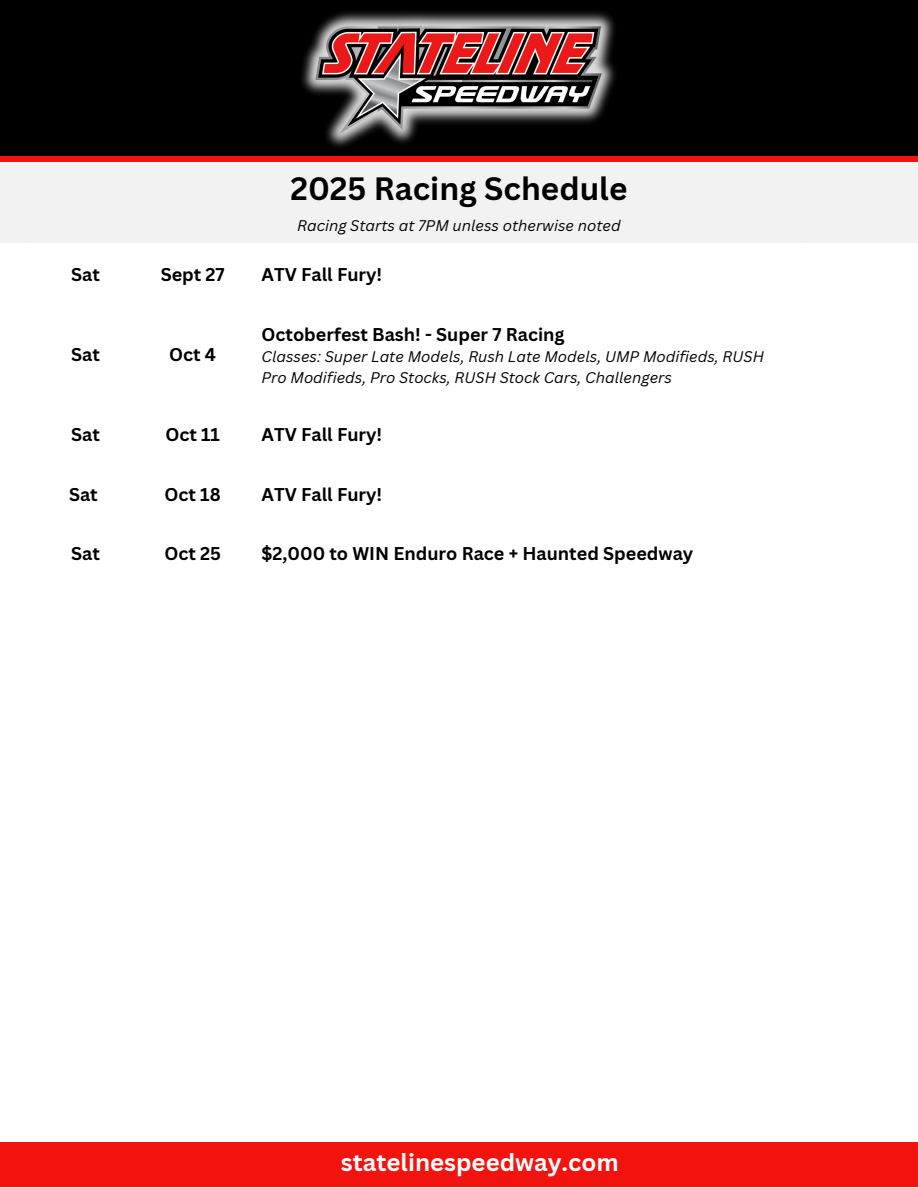
<style>
.page{position:relative;width:918px;height:1188px;background:#fff}
.page>*{position:absolute;margin:0;border:0;box-sizing:border-box;transform-origin:0 0}
.t1{font:700 31.5px "Canva Sans";color:#000}
.t2{font:700 24px "Canva Sans";color:#fff}
.t3{font:700 18px "Canva Sans";color:#000}
.t4{font:italic 15px/20.2px "Canva Sans";color:#000}
</style>
<div class="page">
<div style="left:0;top:0;width:918px;height:159px;background:#000"></div>
<img style="left:302px;top:12px;width:313px;height:135px">
<div style="left:0;top:162px;width:918px;height:81px;background:#f2f2f2"></div>
<div style="left:0;top:1142px;width:918px;height:45px;background:#f3130e"></div>
<div style="left:0;top:156px;width:918px;height:5px;background:#f3130e"></div>
<p class="t1" style="left:290px;top:166px;width:339px">2025 Racing Schedule</p>
<p class="t4" style="left:297px;top:215px;width:325px">Racing Starts at 7PM unless otherwise noted</p>
<p class="t3" style="left:71px;top:262px;width:30px">Sat</p>
<h1 class="t3" style="left:161px;top:262px;width:66px">Sept 27</h1>
<p class="t3" style="left:262px;top:262px;width:122px">ATV Fall Fury!</p>
<p class="t3" style="left:71px;top:342px;width:30px">Sat</p>
<p class="t3" style="left:169px;top:342px;width:48px">Oct 4</p>
<p class="t3" style="left:262px;top:322px;width:305px">Octoberfest Bash! - Super 7 Racing</p>
<p class="t4" style="left:262px;top:346px;width:504px">Classes: Super Late Models, Rush Late Models, UMP Modifieds, RUSH<br>Pro Modifieds, Pro Stocks, RUSH Stock Cars, Challengers</p>
<p class="t3" style="left:71px;top:422px;width:30px">Sat</p>
<p class="t3" style="left:165px;top:422px;width:56px">Oct 11</p>
<p class="t3" style="left:262px;top:422px;width:122px">ATV Fall Fury!</p>
<p class="t3" style="left:69px;top:482px;width:30px">Sat</p>
<p class="t3" style="left:165px;top:482px;width:58px">Oct 18</p>
<p class="t3" style="left:262px;top:482px;width:122px">ATV Fall Fury!</p>
<p class="t3" style="left:71px;top:541px;width:30px">Sat</p>
<p class="t3" style="left:164px;top:541px;width:58px">Oct 25</p>
<p class="t3" style="left:262px;top:541px;width:433px">$2,000 to WIN Enduro Race + Haunted Speedway</p>
<p class="t2" style="left:341px;top:1145px;width:279px">statelinespeedway.com</p>
</div>
